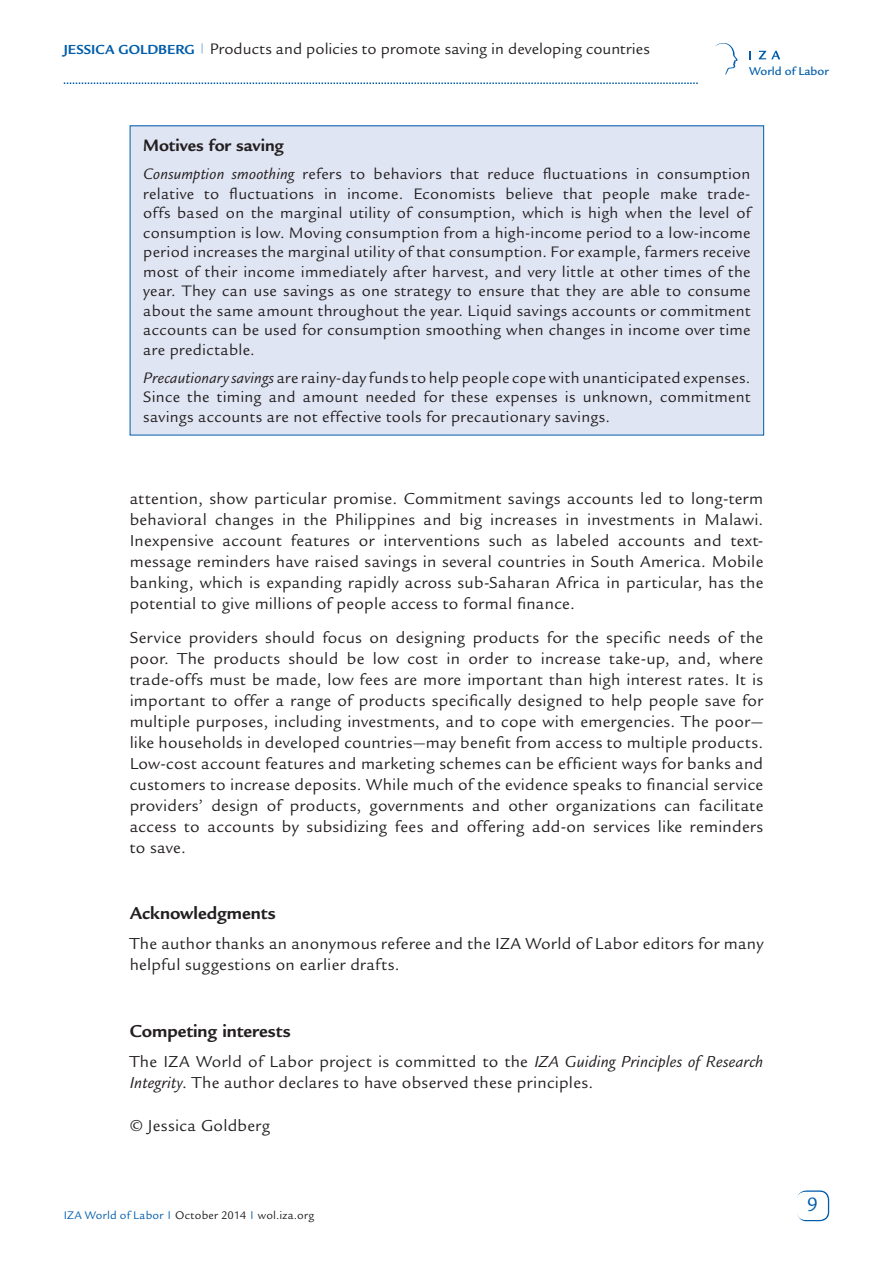
<style>
.page{position:relative;width:893px;height:1263px;background:#fff}
.page>*{position:absolute;margin:0;border:0;box-sizing:border-box;transform-origin:0 0}
.t1{font:21px "Legacy Sans Std";color:#015dab}
.t2{font:700 18.75px "Legacy Sans Std";color:#231f20}
.t3{font:700 18px "Legacy Sans Std";color:#231f20}
.t4{font:17.25px/21px "Legacy Sans Std";letter-spacing:.015em;color:#231f20}
.t5{font:16.5px/19.5px "Legacy Sans Std";letter-spacing:.015em;color:#231f20;text-align:justify}
.t6{font:12.45px "Legacy Sans Md ITCTT Medium";color:#015dab}
.t7{font:12px "Legacy Sans Std";letter-spacing:.02em;color:#231f20}
.s1{font-weight:700;font-size:14.25px;color:#015dab}
.s2{font-style:italic}
.s3{color:#015dab}
</style>
<div class="page">
<div style="left:797px;top:1190px;width:32px;height:31px;border:2px solid #015dab;border-radius:9px"></div>
<div style="left:797px;top:1192px;width:31px;height:28px;background:#fff;border-radius:9px"></div>
<svg style="left:64px;top:82px;width:634px;height:2px"></svg>
<svg style="left:749px;top:51px;width:2px;height:8px"></svg>
<svg style="left:759px;top:51px;width:21px;height:8px"></svg>
<svg style="left:715px;top:43px;width:23px;height:32px"></svg>
<div style="left:130px;top:126px;width:634px;height:309px;background:#e0e5f3"></div>
<p class="t5" style="left:64px;top:39px;width:587px"><span class="s1">Jessica Goldberg</span> <sup>|</sup> Products and policies to promote saving in developing countries</p>
<p class="t6" style="left:749px;top:64px;width:81px">World of Labor</p>
<p class="t3" style="left:143px;top:135px;width:142px">Motives for saving</p>
<p class="t5" style="left:143px;top:165px;width:609px"><span class="s2">Consumption smoothing</span> refers to behaviors that reduce fluctuations in consumption relative to fluctuations in income. Economists believe that people make trade&shy;offs based on the marginal utility of consumption, which is high when the level of consumption is low. Moving consumption from a high-income period to a low-income period increases the marginal utility of that consumption. For example, farmers receive most of their income immediately after harvest, and very little at other times of the year. They can use savings as one strategy to ensure that they are able to consume about the same amount throughout the year. Liquid savings accounts or commitment accounts can be used for consumption smoothing when changes in income over time are predictable.</p>
<p class="t5" style="left:143px;top:368px;width:609px"><span class="s2">Precautionary savings</span> are rainy-day funds to help people cope with unanticipated expenses.<br>Since the timing and amount needed for these expenses is unknown, commitment savings accounts are not effective tools for precautionary savings.</p>
<p class="t4" style="left:130px;top:488px;width:635px;text-align:justify">attention, show particular promise. Commitment savings accounts led to long-term behavioral changes in the Philippines and big increases in investments in Malawi.<br>Inexpensive account features or interventions such as labeled accounts and text&shy;message reminders have raised savings in several countries in South America. Mobile banking, which is expanding rapidly across sub-Saharan Africa in particular, has the potential to give millions of people access to formal finance.</p>
<p class="t4" style="left:130px;top:627px;width:635px;text-align:justify">Service providers should focus on designing products for the specific needs of the poor. The products should be low cost in order to increase take-up, and, where trade-offs must be made, low fees are more important than high interest rates. It is important to offer a range of products specifically designed to help people save for multiple purposes, including investments, and to cope with emergencies. The poor— like households in developed countries—may benefit from access to multiple products.<br>Low-cost account features and marketing schemes can be efficient ways for banks and customers to increase deposits. While much of the evidence speaks to financial service providers’ design of products, governments and other organizations can facilitate access to accounts by subsidizing fees and offering add-on services like reminders to save.</p>
<p class="t2" style="left:130px;top:903px;width:148px">Acknowledgments</p>
<p class="t4" style="left:130px;top:933px;width:635px">The author thanks an anonymous referee and the IZA World of Labor editors for many helpful suggestions on earlier drafts.</p>
<p class="t2" style="left:130px;top:1021px;width:163px">Competing interests</p>
<p class="t4" style="left:130px;top:1051px;width:635px">The IZA World of Labor project is committed to the <span class="s2">IZA Guiding Principles of Research<br>Integrity</span>. The author declares to have observed these principles.</p>
<p class="t4" style="left:130px;top:1115px;width:142px">© Jessica Goldberg</p>
<p class="t7" style="left:64px;top:1208px;width:252px"><span class="s3">IZA World of Labor</span> <sup>|</sup> October 2014 <sup>|</sup> wol.iza.org</p>
<p class="t1" style="left:807px;top:1192px;width:13px">9</p>
</div>
